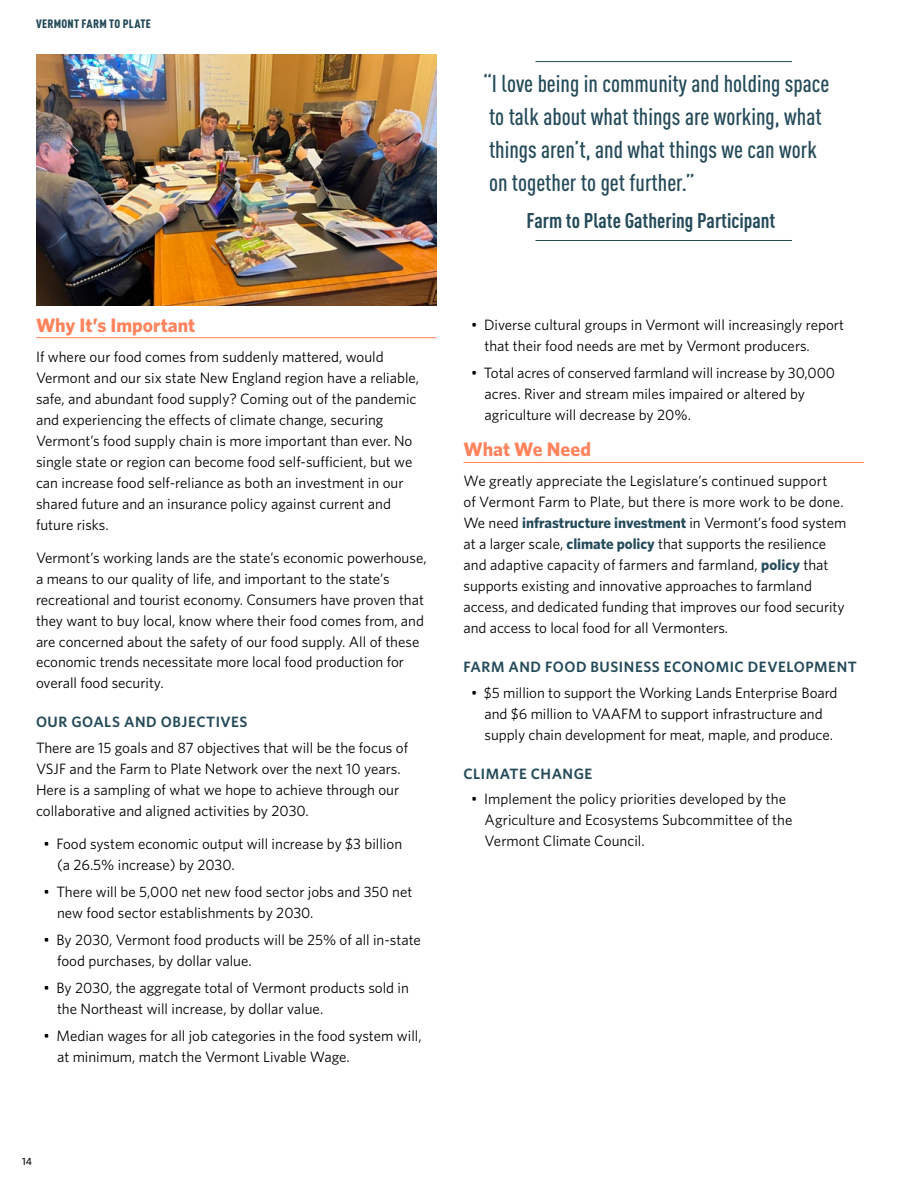
<style>
.page{position:relative;width:918px;height:1188px;background:#fff}
.page>*{position:absolute;margin:0;border:0;box-sizing:border-box;transform-origin:0 0}
.t1{font:500 24px/33px "DIN Cond";color:#254b5a}
.t2{font:700 21px "DIN Cond";color:#254b5a}
.t3{font:700 19.5px "Whitney";color:#ff835c}
.t4{font:15px/21px "Whitney";color:#000}
.t5{font:600 15px "Whitney";letter-spacing:.035em;color:#254b5a}
.t6{font:900 12px "DIN Cond";letter-spacing:.025em;color:#254b5a}
.t7{font:500 10.5px "Whitney";color:#000}
.s1{font-weight:700;color:#254b5a}
</style>
<div class="page">
<hr style="left:36px;top:337px;width:400px;height:1px;background:#ff835c">
<img style="left:36px;top:54px;width:400px;height:252px">
<hr style="left:464px;top:462px;width:400px;height:1px;background:#ff835c">
<hr style="left:536px;top:61px;width:256px;height:1px;background:#254b5a">
<hr style="left:536px;top:240px;width:256px;height:1px;background:#254b5a">
<p class="t6" style="left:36px;top:16px;width:116px">VERMONT FARM TO PLATE</p>
<h3 class="t3" style="left:36px;top:312px;width:161px">Why It’s Important</h3>
<p class="t4" style="left:36px;top:345px;width:385px">If where our food comes from suddenly mattered, would Vermont and our six state New England region have a reliable, safe, and abundant food supply? Coming out of the pandemic and experiencing the effects of climate change, securing Vermont’s food supply chain is more important than ever. No single state or region can become food self-sufficient, but we can increase food self-reliance as both an investment in our shared future and an insurance policy against current and future risks.</p>
<p class="t4" style="left:36px;top:546px;width:392px">Vermont’s working lands are the state’s economic powerhouse, a means to our quality of life, and important to the state’s recreational and tourist economy. Consumers have proven that they want to buy local, know where their food comes from, and are concerned about the safety of our food supply. All of these economic trends necessitate more local food production for overall food security.</p>
<p class="t5" style="left:36px;top:712px;width:213px">OUR GOALS AND OBJECTIVES</p>
<p class="t4" style="left:36px;top:737px;width:374px">There are 15 goals and 87 objectives that will be the focus of VSJF and the Farm to Plate Network over the next 10 years.<br>Here is a sampling of what we hope to achieve through our collaborative and aligned activities by 2030.</p>
<p class="t4" style="left:57px;top:833px;width:347px;text-indent:-14px">• Food system economic output will increase by $3 billion (a 26.5% increase) by 2030.</p>
<p class="t4" style="left:57px;top:881px;width:357px;text-indent:-14px">• There will be 5,000 net new food sector jobs and 350 net new food sector establishments by 2030.</p>
<p class="t4" style="left:57px;top:929px;width:366px;text-indent:-14px">• By 2030, Vermont food products will be 25% of all in-state food purchases, by dollar value.</p>
<p class="t4" style="left:57px;top:977px;width:354px;text-indent:-14px">• By 2030, the aggregate total of Vermont products sold in the Northeast will increase, by dollar value.</p>
<p class="t4" style="left:57px;top:1025px;width:366px;text-indent:-14px">• Median wages for all job categories in the food system will, at minimum, match the Vermont Livable Wage.</p>
<p class="t7" style="left:22px;top:1155px;width:11px">14</p>
<h1 class="t1" style="left:483px;top:66px;width:348px">“I love being in community and holding space to talk about what things are working, what things aren’t, and what things we can work on together to get further.”</h1>
<h2 class="t2" style="left:527px;top:208px;width:250px">Farm to Plate Gathering Participant</h2>
<p class="t4" style="left:484px;top:314px;width:361px;text-indent:-14px">• Diverse cultural groups in Vermont will increasingly report that their food needs are met by Vermont producers.</p>
<p class="t4" style="left:484px;top:362px;width:352px;text-indent:-14px">• Total acres of conserved farmland will increase by 30,000 acres. River and stream miles impaired or altered by agriculture will decrease by 20%.</p>
<h3 class="t3" style="left:464px;top:436px;width:129px">What We Need</h3>
<p class="t4" style="left:464px;top:470px;width:384px">We greatly appreciate the Legislature’s continued support<br>of Vermont Farm to Plate, but there is more work to be done.<br>We need <span class="s1">infrastructure investment</span> in Vermont’s food system at a larger scale, <span class="s1">climate policy</span> that supports the resilience and adaptive capacity of farmers and farmland, <span class="s1">policy</span> that supports existing and innovative approaches to farmland access, and dedicated funding that improves our food security and access to local food for all Vermonters.</p>
<p class="t5" style="left:464px;top:657px;width:395px">FARM AND FOOD BUSINESS ECONOMIC DEVELOPMENT</p>
<p class="t4" style="left:471px;top:682px;width:368px;text-align:center">• $5 million to support the Working Lands Enterprise Board and $6 million to VAAFM to support infrastructure and supply chain development for meat, maple, and produce.</p>
<p class="t5" style="left:464px;top:764px;width:130px">CLIMATE CHANGE</p>
<p class="t4" style="left:484px;top:788px;width:309px;text-indent:-14px">• Implement the policy priorities developed by the<br>Agriculture and Ecosystems Subcommittee of the<br>Vermont Climate Council.</p>
</div>
